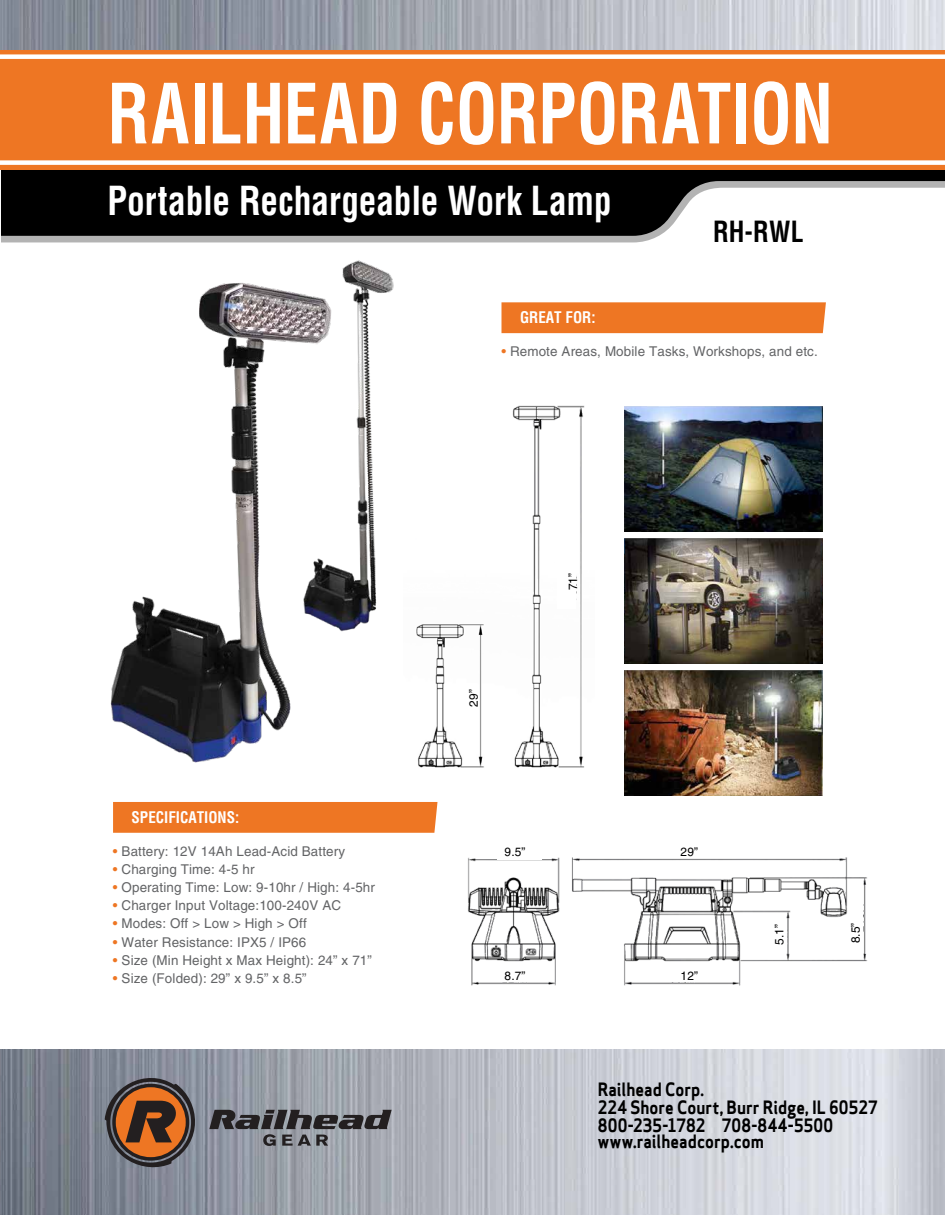
<style>
.page{position:relative;width:945px;height:1215px;background:#fff}
.page>*{position:absolute;margin:0;border:0;box-sizing:border-box;transform-origin:0 0}
.t1{font:700 condensed 80.85px "Helvetica LT Std";letter-spacing:-.005em;color:#fff;scale:.85 1}
.t2{font:700 condensed 39px "Helvetica LT Std";letter-spacing:-.005em;color:#fff;scale:.91 1}
.t3{font:700 condensed 28.5px "Helvetica LT Std";color:#000;scale:.9 1}
.t4{font:700 18px/17.5px "Apex Sans";letter-spacing:.005em;color:#000;scale:.9 1}
.t5{font:700 condensed 15.6px "Helvetica LT Std";color:#fff;scale:.96 1}
.t6{font:13.5px "Helvetica LT Std";letter-spacing:.01em;color:#636466}
.t7{font:12px "Helvetica LT Std";letter-spacing:.01em;color:#000}
.s1{color:#ee7623}
</style>
<div class="page">
<img style="left:0;top:1049px;width:945px;height:166px">
<img style="left:1px;top:0;width:944px;height:50px">
<svg style="left:1px;top:236px;width:657px;height:6px"></svg>
<svg style="left:1px;top:170px;width:944px;height:66px;fill:#000"></svg>
<div style="left:1px;top:50px;width:944px;height:120px;background:#ee7623"></div>
<div style="left:1px;top:160px;width:944px;height:5px;background:#fff"></div>
<div style="left:1px;top:54px;width:944px;height:5px;background:#fff"></div>
<svg style="left:105px;top:1067px;width:98px;height:108px;background:#7e6458"></svg>
<svg style="left:209px;top:1110px;width:183px;height:36px;background:#6f7178"></svg>
<div style="left:113px;top:803px;width:324px;height:30px;background:#ee7623"></div>
<div style="left:564px;top:302px;width:262px;height:31px;background:#ee7623"></div>
<img style="left:624px;top:406px;width:198px;height:125px">
<img style="left:624px;top:538px;width:198px;height:126px">
<img style="left:624px;top:671px;width:198px;height:124px">
<img style="left:514px;top:405px;width:71px;height:363px">
<img style="left:468px;top:857px;width:400px;height:129px">
<img style="left:141px;top:231px;width:423px;height:424px">
<img style="left:1px;top:242px;width:500px;height:561px">
<div style="left:459px;top:683px;width:18px;height:34px;background:#fff"></div>
<div style="left:558px;top:564px;width:18px;height:45px;background:#fff"></div>
<div style="left:497px;top:840px;width:45px;height:19px;background:#fff"></div>
<div style="left:687px;top:839px;width:45px;height:19px;background:#fff"></div>
<div style="left:496px;top:963px;width:44px;height:18px;background:#fff"></div>
<div style="left:662px;top:963px;width:45px;height:19px;background:#fff"></div>
<div style="left:767px;top:926px;width:20px;height:23px;background:#fff"></div>
<div style="left:853px;top:900px;width:10px;height:38px;background:#fff"></div>
<h1 class="t1" style="left:108px;top:63px;width:855px">RAILHEAD CORPORATION</h1>
<h2 class="t2" style="left:108px;top:177px;width:556px">Portable Rechargeable Work Lamp</h2>
<h3 class="t3" style="left:713px;top:214px;width:102px">RH-RWL</h3>
<p class="t5" style="left:520px;top:308px;width:80px">GREAT FOR:</p>
<p class="t6" style="left:501px;top:344px;width:318px"><span class="s1">•</span> Remote Areas, Mobile Tasks, Workshops, and etc.</p>
<p class="t5" style="left:132px;top:807px;width:114px">SPECIFICATIONS:</p>
<p class="t6" style="left:113px;top:843px;width:234px"><span class="s1">•</span> Battery: 12V 14Ah Lead-Acid Battery</p>
<p class="t6" style="left:113px;top:862px;width:143px"><span class="s1">•</span> Charging Time: 4-5 hr</p>
<p class="t6" style="left:113px;top:880px;width:264px"><span class="s1">•</span> Operating Time: Low: 9-10hr / High: 4-5hr</p>
<p class="t6" style="left:113px;top:898px;width:230px"><span class="s1">•</span> Charger Input Voltage:100-240V AC</p>
<p class="t6" style="left:113px;top:916px;width:195px"><span class="s1">•</span> Modes: Off &gt; Low &gt; High &gt; Off</p>
<p class="t6" style="left:113px;top:934px;width:195px"><span class="s1">•</span> Water Resistance: IPX5 / IP66</p>
<p class="t6" style="left:113px;top:952px;width:261px"><span class="s1">•</span> Size (Min Height x Max Height): 24” x 71”</p>
<p class="t6" style="left:113px;top:970px;width:195px"><span class="s1">•</span> Size (Folded): 29” x 9.5” x 8.5”</p>
<p class="t7" style="left:467px;top:707px;width:19px;rotate:-90deg">29”</p>
<p class="t7" style="left:566px;top:590px;width:19px;rotate:-90deg">71”</p>
<p class="t7" style="left:505px;top:845px;width:22px">9.5”</p>
<p class="t7" style="left:681px;top:845px;width:19px">29”</p>
<p class="t7" style="left:505px;top:969px;width:22px">8.7”</p>
<p class="t7" style="left:681px;top:969px;width:19px">12”</p>
<p class="t7" style="left:772px;top:945px;width:22px;rotate:-90deg">5.1”</p>
<p class="t7" style="left:849px;top:943px;width:22px;rotate:-90deg">8.5”</p>
<h3 class="t4" style="left:598px;top:1080px;width:313px">Railhead Corp.<br>224 Shore Court, Burr Ridge, IL 60527<br>800-235-1782 708-844-5500 www.railheadcorp.com</h3>
</div>
